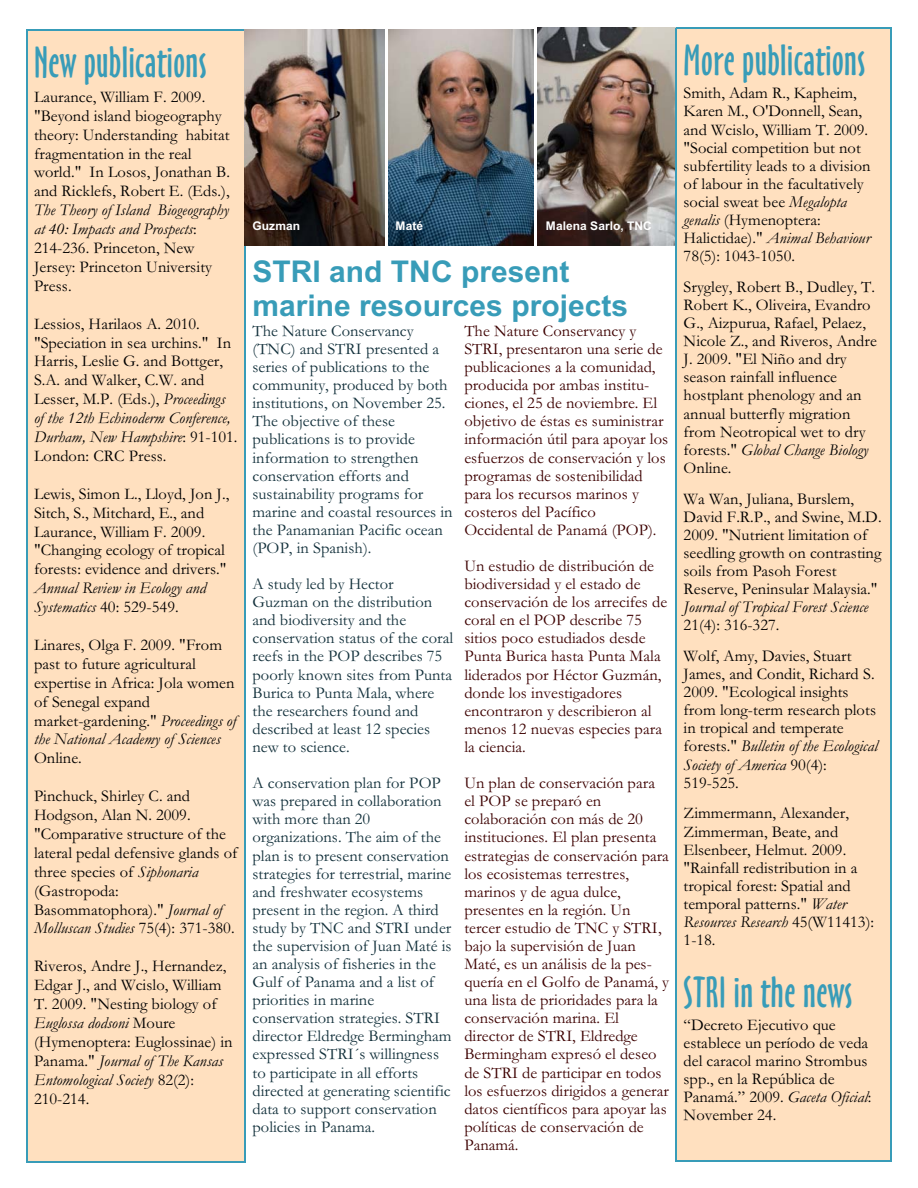
<style>
.page{position:relative;width:918px;height:1188px;background:#fff}
.page>*{position:absolute;margin:0;border:0;box-sizing:border-box;transform-origin:0 0}
.t1{font:40.5px "Oz Handicraft BT";letter-spacing:.01em;color:#389cb8}
.t2{font:700 30px/34.3px "Arial";color:#389cb8}
.t3{font:16.5px/18.9px "Garamond";color:#000}
.t4{font:16.5px/18.1px "Garamond";color:#3d0000}
.t5{font:16.5px/18.1px "Garamond";color:#12303b}
.t6{font:italic 16.5px/18.9px "Garamond";color:#000}
.t7{font:700 12px "Arial";color:#fff}
.s1{font-style:italic}
.s2{font-style:normal}
</style>
<div class="page">
<img style="left:537px;top:28px;width:139px;height:218px">
<div style="left:26px;top:29px;width:220px;height:1134px;background:#ffe0bf"></div>
<hr style="left:26px;top:29px;width:1px;height:1134px;background:#389cb8">
<hr style="left:245px;top:29px;width:1px;height:1134px;background:#389cb8">
<hr style="left:26px;top:29px;width:220px;height:1px;background:#389cb8">
<hr style="left:26px;top:1162px;width:220px;height:1px;background:#389cb8">
<div style="left:676px;top:28px;width:216px;height:1134px;background:#ffe0bf"></div>
<hr style="left:676px;top:28px;width:1px;height:1133px;background:#389cb8">
<hr style="left:890px;top:28px;width:2px;height:1133px;background:#389cb8">
<hr style="left:676px;top:28px;width:215px;height:1px;background:#389cb8">
<hr style="left:676px;top:1160px;width:215px;height:2px;background:#389cb8">
<img style="left:245px;top:29px;width:139px;height:217px">
<img style="left:389px;top:29px;width:145px;height:217px">
<h1 class="t1" style="left:34px;top:46px;width:174px">New publications</h1>
<p class="t3" style="left:34px;top:89px;width:198px">Laurance, William F. 2009. "Beyond island biogeography theory: Understanding habitat fragmentation in the real world." In Losos, Jonathan B. and Ricklefs, Robert E. (Eds.),</p>
<p class="t3" style="left:34px;top:203px;width:196px"><span class="s1">The Theory of Island Biogeography at 40: Impacts and Prospects</span>:<br>214-236. Princeton, New<br>Jersey: Princeton University<br>Press.</p>
<p class="t3" style="left:34px;top:316px;width:205px">Lessios, Harilaos A. 2010. "Speciation in sea urchins." In<br>Harris, Leslie G. and Bottger,<br>S.A. and Walker, C.W. and<br>Lesser, M.P. (Eds.), <span class="s1">Proceedings of the 12th Echinoderm Conference,<br>Durham, New Hampshire</span>: 91-101.<br>London: CRC Press.</p>
<p class="t3" style="left:34px;top:486px;width:197px">Lewis, Simon L., Lloyd, Jon J.,<br>Sitch, S., Mitchard, E., and<br>Laurance, William F. 2009. "Changing ecology of tropical forests: evidence and drivers."</p>
<p class="t6" style="left:34px;top:581px;width:174px">Annual Review in Ecology and<br>Systematics <span class="s2">40: 529-549.</span></p>
<p class="t3" style="left:34px;top:637px;width:204px">Linares, Olga F. 2009. "From past to future agricultural expertise in Africa: Jola women of Senegal expand market-gardening." <span class="s1">Proceedings of the National Academy of Sciences</span></p>
<p class="t3" style="left:34px;top:751px;width:49px">Online.</p>
<p class="t3" style="left:34px;top:789px;width:205px">Pinchuck, Shirley C. and<br>Hodgson, Alan N. 2009. "Comparative structure of the lateral pedal defensive glands of three species of <span class="s1">Siphonaria </span>(Gastropoda:<br>Basommatophora)." <span class="s1">Journal of<br>Molluscan Studies</span> 75(4): 371-380.</p>
<p class="t3" style="left:34px;top:959px;width:200px">Riveros, Andre J., Hernandez,<br>Edgar J., and Wcislo, William<br>T. 2009. "Nesting biology of<br><span class="s1">Euglossa dodsoni</span> Moure (Hymenoptera: Euglossinae) in<br>Panama." <span class="s1">Journal of The Kansas<br>Entomological Society</span> 82(2):<br>210-214.</p>
<p class="t7" style="left:253px;top:221px;width:49px">Guzman</p>
<p class="t7" style="left:395px;top:221px;width:29px">Maté</p>
<p class="t7" style="left:546px;top:221px;width:107px">Malena Sarlo, TNC</p>
<h2 class="t2" style="left:253px;top:257px;width:377px">STRI and TNC present marine resources projects</h2>
<p class="t5" style="left:253px;top:324px;width:202px">The Nature Conservancy (TNC) and STRI presented a series of publications to the community, produced by both institutions, on November 25.<br>The objective of these publications is to provide information to strengthen conservation efforts and sustainability programs for marine and coastal resources in the Panamanian Pacific ocean (POP, in Spanish).</p>
<p class="t5" style="left:253px;top:577px;width:202px">A study led by Hector<br>Guzman on the distribution and biodiversity and the conservation status of the coral reefs in the POP describes 75 poorly known sites from Punta<br>Burica to Punta Mala, where the researchers found and described at least 12 species new to science.</p>
<p class="t5" style="left:253px;top:776px;width:201px">A conservation plan for POP was prepared in collaboration with more than 20 organizations. The aim of the plan is to present conservation strategies for terrestrial, marine and freshwater ecosystems present in the region. A third study by TNC and STRI under the supervision of Juan Maté is an analysis of fisheries in the<br>Gulf of Panama and a list of priorities in marine conservation strategies. STRI director Eldredge Bermingham expressed STRI´s willingness to participate in all efforts directed at generating scientific data to support conservation policies in Panama.</p>
<p class="t4" style="left:464px;top:324px;width:205px">The Nature Conservancy y<br>STRI, presentaron una serie de publicaciones a la comunidad, producida por ambas institu&shy;ciones, el 25 de noviembre. El objetivo de éstas es suministrar información útil para apoyar los esfuerzos de conservación y los programas de sostenibilidad para los recursos marinos y costeros del Pacífico<br>Occidental de Panamá (POP).</p>
<p class="t4" style="left:464px;top:559px;width:204px">Un estudio de distribución de biodiversidad y el estado de conservación de los arrecifes de coral en el POP describe 75 sitios poco estudiados desde<br>Punta Burica hasta Punta Mala liderados por Héctor Guzmán, donde los investigadores encontraron y describieron al menos 12 nuevas especies para la ciencia.</p>
<p class="t4" style="left:464px;top:776px;width:206px">Un plan de conservación para el POP se preparó en colaboración con más de 20 instituciones. El plan presenta estrategias de conservación para los ecosistemas terrestres, marinos y de agua dulce, presentes en la región. Un tercer estudio de TNC y STRI, bajo la supervisión de Juan<br>Maté, es un análisis de la pes&shy;quería en el Golfo de Panamá, y una lista de prioridades para la conservación marina. El director de STRI, Eldredge<br>Bermingham expresó el deseo de STRI de participar en todos los esfuerzos dirigidos a generar datos científicos para apoyar las políticas de conservación de<br>Panamá.</p>
<h1 class="t1" style="left:684px;top:44px;width:183px">More publications</h1>
<p class="t3" style="left:684px;top:86px;width:188px;line-height:18.1px">Smith, Adam R., Kapheim,<br>Karen M., O'Donnell, Sean, and Wcislo, William T. 2009. "Social competition but not subfertility leads to a division of labour in the facultatively social sweat bee <span class="s1">Megalopta genalis</span> (Hymenoptera:<br>Halictidae)." <span class="s1">Animal Behaviour<br></span>78(5): 1043-1050.</p>
<p class="t3" style="left:684px;top:280px;width:195px;line-height:18.1px">Srygley, Robert B., Dudley, T.<br>Robert K., Oliveira, Evandro<br>G., Aizpurua, Rafael, Pelaez,<br>Nicole Z., and Riveros, Andre<br>J. 2009. "El Niño and dry season rainfall influence hostplant phenology and an annual butterfly migration from Neotropical wet to dry forests." <span class="s1">Global Change Biology<br></span>Online.</p>
<p class="t3" style="left:684px;top:491px;width:200px;line-height:18.1px">Wa Wan, Juliana, Burslem,<br>David F.R.P., and Swine, M.D.<br>2009. "Nutrient limitation of seedling growth on contrasting soils from Pasoh Forest<br>Reserve, Peninsular Malaysia."</p>
<p class="t6" style="left:684px;top:600px;width:186px">Journal of Tropical Forest Science</p>
<p class="t3" style="left:684px;top:612px;width:169px;line-height:30.8px">21(4): 316-327.<br>Wolf, Amy, Davies, Stuart</p>
<p class="t3" style="left:684px;top:667px;width:196px;line-height:18.1px">James, and Condit, Richard S.<br>2009. "Ecological insights from long-term research plots in tropical and temperate forests." <span class="s1">Bulletin of the Ecological<br>Society of America</span> 90(4):<br>519-525.</p>
<p class="t3" style="left:684px;top:806px;width:192px;line-height:18.1px">Zimmermann, Alexander,<br>Zimmerman, Beate, and<br>Elsenbeer, Helmut. 2009. "Rainfall redistribution in a tropical forest: Spatial and temporal patterns." <span class="s1">Water<br>Resources Research</span> 45(W11413):<br>1-18.</p>
<h1 class="t1" style="left:684px;top:976px;width:170px">STRI in the news</h1>
<p class="t3" style="left:684px;top:1018px;width:189px;line-height:18px">“Decreto Ejecutivo que establece un período de veda del caracol marino Strombus spp., en la República de<br>Panamá.” 2009. <span class="s1">Gaceta Oficial</span>:<br>November 24.</p>
</div>
